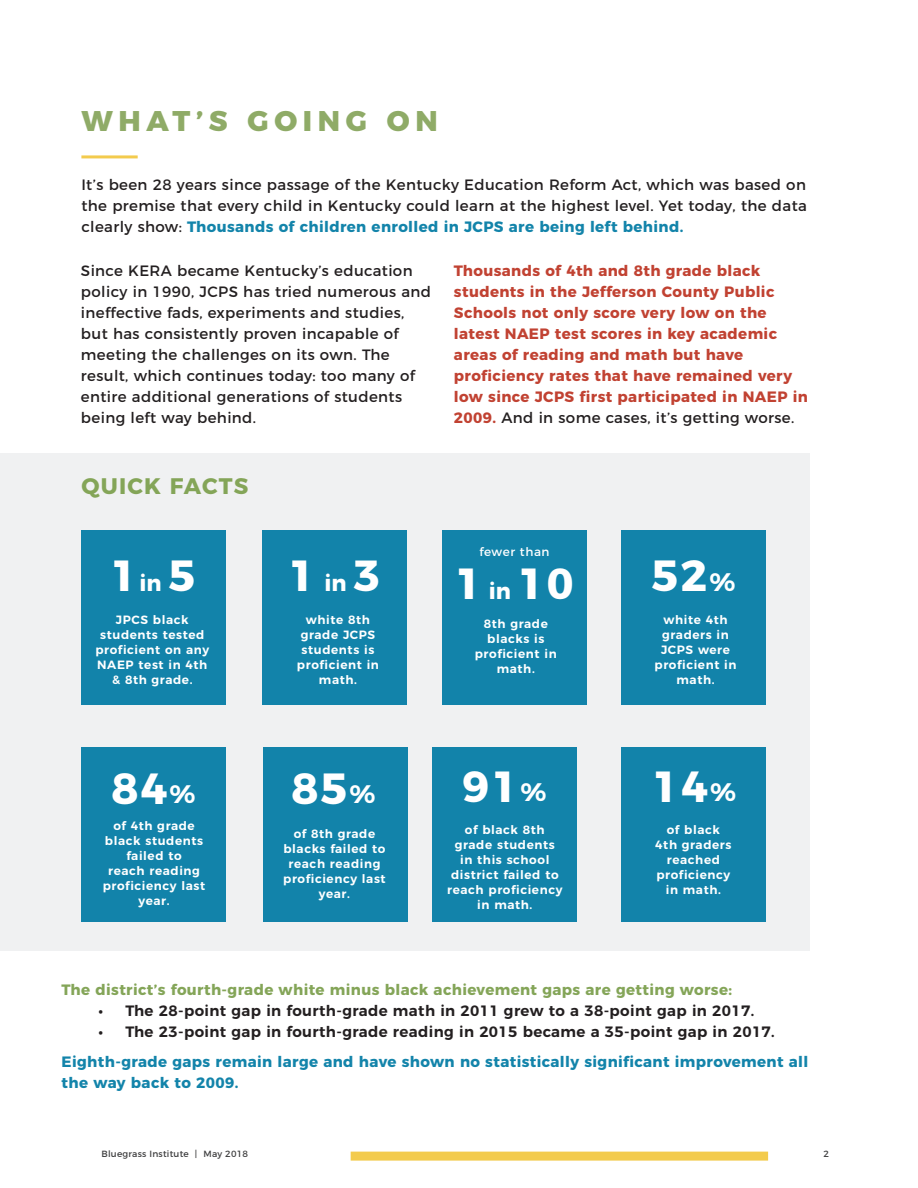
<style>
.page{position:relative;width:918px;height:1188px;background:#fff}
.page>*{position:absolute;margin:0;border:0;box-sizing:border-box;transform-origin:0 0}
.t1{font:700 43.5px "Montserrat";letter-spacing:.05em;color:#fff}
.Page_Title{font:800 28.5px "Montserrat";letter-spacing:.2em;color:#8fab67}
.t2{font:700 22.5px "Montserrat";letter-spacing:.05em;color:#84a558}
.t3{font:15px/21px "Montserrat";letter-spacing:.025em;color:#231f20;text-align:justify}
.t4{font:700 15px/21px "Montserrat";letter-spacing:.025em;color:#c14232}
.t5{font:600 15px "Montserrat";letter-spacing:.025em;color:#231f20}
.t6{font:700 15px/21px "Montserrat";letter-spacing:.025em;color:#1384aa}
.t7{font:700 15px "Montserrat";letter-spacing:.025em;color:#84a558}
.t8{font:600 12px/15px "Montserrat";letter-spacing:.05em;color:#fff;text-align:center}
.t9{font:12px "Montserrat";letter-spacing:.05em;color:#fff}
.t10{font:9px "Montserrat";letter-spacing:.025em;color:#3e3e3f}
.s1{font-weight:700;color:#1384aa}
.s2{font-weight:400;color:#231f20}
.s3{font-size:22.5px}
.s4{font-size:25.35px}
</style>
<div class="page">
<hr style="left:81px;top:155px;width:57px;height:3px;background:#f3cb4d">
<div style="left:0;top:453px;width:809px;height:498px;background:#f0f1f2"></div>
<div style="left:432px;top:748px;width:145px;height:174px;background:#1283aa"></div>
<div style="left:81px;top:530px;width:144px;height:174px;background:#1283aa"></div>
<div style="left:263px;top:530px;width:144px;height:174px;background:#1283aa"></div>
<div style="left:443px;top:530px;width:144px;height:174px;background:#1283aa"></div>
<div style="left:622px;top:530px;width:144px;height:174px;background:#1283aa"></div>
<div style="left:82px;top:748px;width:144px;height:174px;background:#1283aa"></div>
<div style="left:263px;top:748px;width:145px;height:174px;background:#1283aa"></div>
<div style="left:621px;top:748px;width:145px;height:174px;background:#1283aa"></div>
<div style="left:351px;top:1152px;width:417px;height:9px;background:#f3cb4d"></div>
<p class="Page_Title" style="left:81px;top:98px;width:358px">WHAT’S GOING ON</p>
<p class="t3" style="left:81px;top:173px;width:727px">It’s been 28 years since passage of the Kentucky Education Reform Act, which was based on the premise that every child in Kentucky could learn at the highest level. Yet today, the data clearly show: <span class="s1">Thousands of children enrolled in JCPS are being left behind.</span></p>
<p class="t3" style="left:81px;top:259px;width:352px;text-align:left">Since KERA became Kentucky’s education policy in 1990, JCPS has tried numerous and ineffective fads, experiments and studies, but has consistently proven incapable of meeting the challenges on its own. The result, which continues today: too many of entire additional generations of students being left way behind.</p>
<p class="t4" style="left:454px;top:259px;width:355px">Thousands of 4th and 8th grade black students in the Jefferson County Public Schools not only score very low on the latest NAEP test scores in key academic areas of reading and math but have proficiency rates that have remained very low since JCPS first participated in NAEP in 2009. <span class="s2">And in some cases, it’s getting worse.</span></p>
<p class="t2" style="left:82px;top:467px;width:168px">QUICK FACTS</p>
<p class="t1" style="left:110px;top:540px;width:86px">1<span class="s3">in</span> 5</p>
<p class="t8" style="left:116px;top:611px;width:74px">JPCS black</p>
<p class="t8" style="left:95px;top:626px;width:115px">students tested proficient on any<br>NAEP test in 4th</p>
<p class="t8" style="left:112px;top:671px;width:82px">&amp; 8th grade.</p>
<p class="t1" style="left:112px;top:752px;width:86px">84<span class="s4">%</span></p>
<p class="t8" style="left:103px;top:817px;width:104px">of 4th grade black students failed to<br>reach reading proficiency last year.</p>
<p class="t1" style="left:289px;top:540px;width:93px">1 <span class="s3">in</span> 3</p>
<p class="t8" style="left:297px;top:611px;width:83px">white 8th grade JCPS students is proficient in math.</p>
<p class="t1" style="left:291px;top:752px;width:86px">85<span class="s4">%</span></p>
<p class="t8" style="left:283px;top:825px;width:104px">of 8th grade blacks failed to reach reading proficiency last year.</p>
<p class="t9" style="left:480px;top:542px;width:71px">fewer than</p>
<p class="t1" style="left:455px;top:547px;width:120px">1 <span class="s3">in</span> 10</p>
<p class="t8" style="left:475px;top:616px;width:83px">8th grade blacks is proficient in math.</p>
<p class="t1" style="left:462px;top:751px;width:86px">91<span class="s4">%</span></p>
<p class="t8" style="left:447px;top:822px;width:117px">of black 8th grade students in this school district failed to reach proficiency in math.</p>
<p class="t1" style="left:652px;top:540px;width:86px">52<span class="s4">%</span></p>
<p class="t8" style="left:655px;top:611px;width:83px">white 4th graders in<br>JCPS were proficient in math.</p>
<p class="t1" style="left:652px;top:751px;width:86px">14<span class="s4">%</span></p>
<p class="t8" style="left:655px;top:821px;width:78px">of black<br>4th graders reached proficiency</p>
<p class="t8" style="left:666px;top:881px;width:57px">in math.</p>
<p class="t7" style="left:62px;top:977px;width:672px">The district’s fourth-grade white minus black achievement gaps are getting worse:</p>
<p class="t5" style="left:98px;top:998px;width:657px">• The 28-point gap in fourth-grade math in 2011 grew to a 38-point gap in 2017.</p>
<p class="t5" style="left:98px;top:1019px;width:678px">• The 23-point gap in fourth-grade reading in 2015 became a 35-point gap in 2017.</p>
<p class="t6" style="left:62px;top:1050px;width:748px">Eighth-grade gaps remain large and have shown no statistically significant improvement all the way back to 2009.</p>
<p class="t10" style="left:102px;top:1146px;width:148px">Bluegrass Institute | May 2018</p>
<p class="t10" style="left:824px;top:1146px;width:7px">2</p>
</div>
